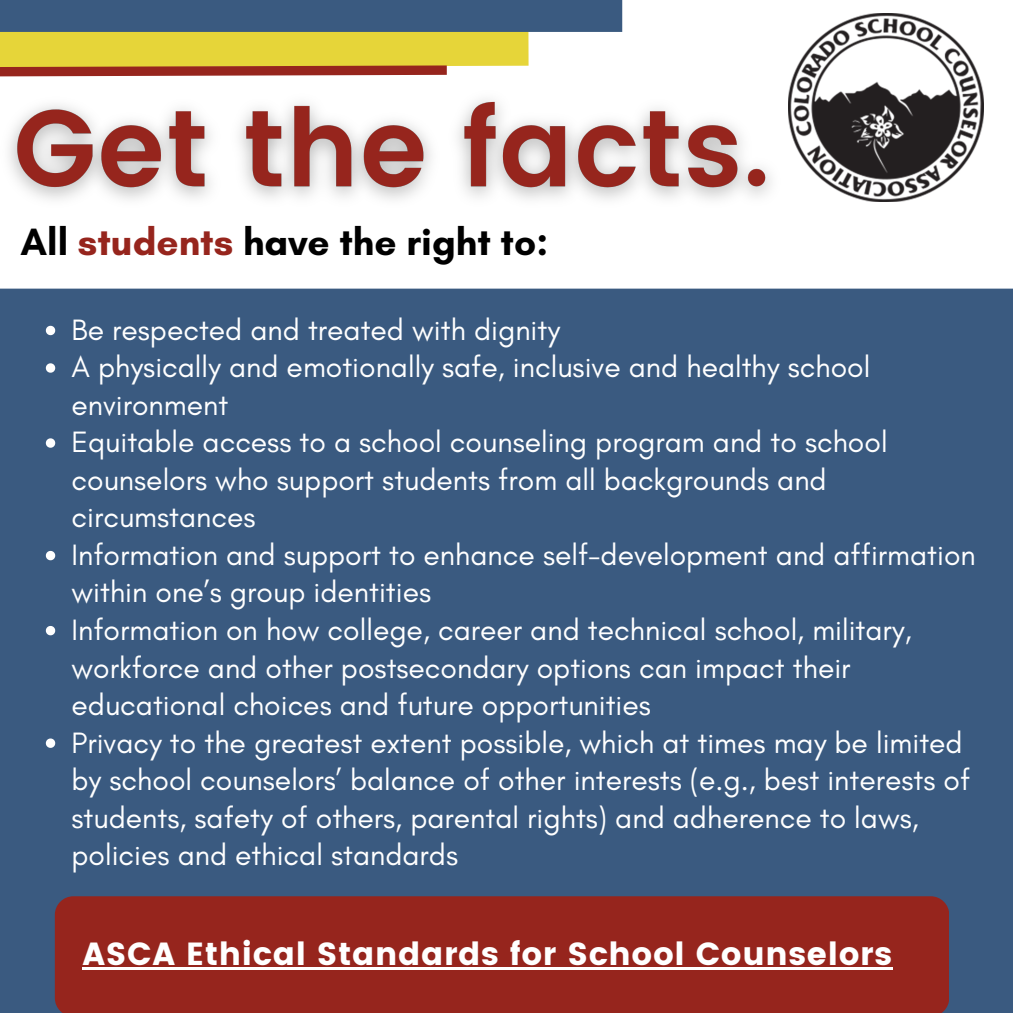
<style>
.page{position:relative;width:1013px;height:1013px;background:#fff}
.page>*{position:absolute;margin:0;border:0;box-sizing:border-box;transform-origin:0 0}
.t1{font:700 38.75px "Glacial Indifference";color:#000}
.t2{font:31.88px "Poppins";letter-spacing:.02em;color:#fff}
.t3{font:30px/37.5px "Glacial Indifference";color:#fff}
.s1{color:#96251d}
</style>
<div class="page">
<div style="left:0;top:0;width:1012px;height:1012px;background:#3a5a80"></div>
<div style="left:55px;top:896px;width:894px;height:116px;background:#96251d"></div>
<hr style="left:82px;top:967px;width:810px;height:3px;background:#fff">
<div style="left:0;top:0;width:1012px;height:288px;background:#fff"></div>
<svg style="left:46px;top:326px;width:9px;height:9px"></svg>
<svg style="left:46px;top:363px;width:9px;height:10px"></svg>
<svg style="left:46px;top:438px;width:9px;height:10px"></svg>
<svg style="left:46px;top:551px;width:9px;height:9px"></svg>
<svg style="left:46px;top:626px;width:9px;height:9px"></svg>
<svg style="left:46px;top:738px;width:9px;height:10px"></svg>
<img style="left:788px;top:14px;width:195px;height:187px">
<img style="left:0;top:66px;width:792px;height:178px">
<svg style="left:0;top:32px;width:565px;height:54px;background:#ece06d"></svg>
<svg style="left:0;top:61px;width:456px;height:20px;background:#c88f63"></svg>
<div style="left:0;top:0;width:622px;height:32px;background:#3a5a80"></div>
<h2 class="t1" style="left:21px;top:218px;width:529px">All <span class="s1">students</span> have the right to:</h2>
<p class="t3" style="left:72px;top:310px;width:490px">Be respected and treated with dignity</p>
<p class="t3" style="left:72px;top:348px;width:800px">A physically and emotionally safe, inclusive and healthy school environment</p>
<p class="t3" style="left:72px;top:423px;width:817px">Equitable access to a school counseling program and to school counselors who support students from all backgrounds and circumstances</p>
<p class="t3" style="left:72px;top:535px;width:905px">Information and support to enhance self-development and affirmation within one’s group identities</p>
<p class="t3" style="left:72px;top:610px;width:841px">Information on how college, career and technical school, military, workforce and other postsecondary options can impact their educational choices and future opportunities</p>
<p class="t3" style="left:72px;top:723px;width:900px">Privacy to the greatest extent possible, which at times may be limited by school counselors’ balance of other interests (e.g., best interests of students, safety of others, parental rights) and adherence to laws, policies and ethical standards</p>
<p class="t2" style="left:82px;top:935px;width:811px">ASCA Ethical Standards for School Counselors</p>
</div>
